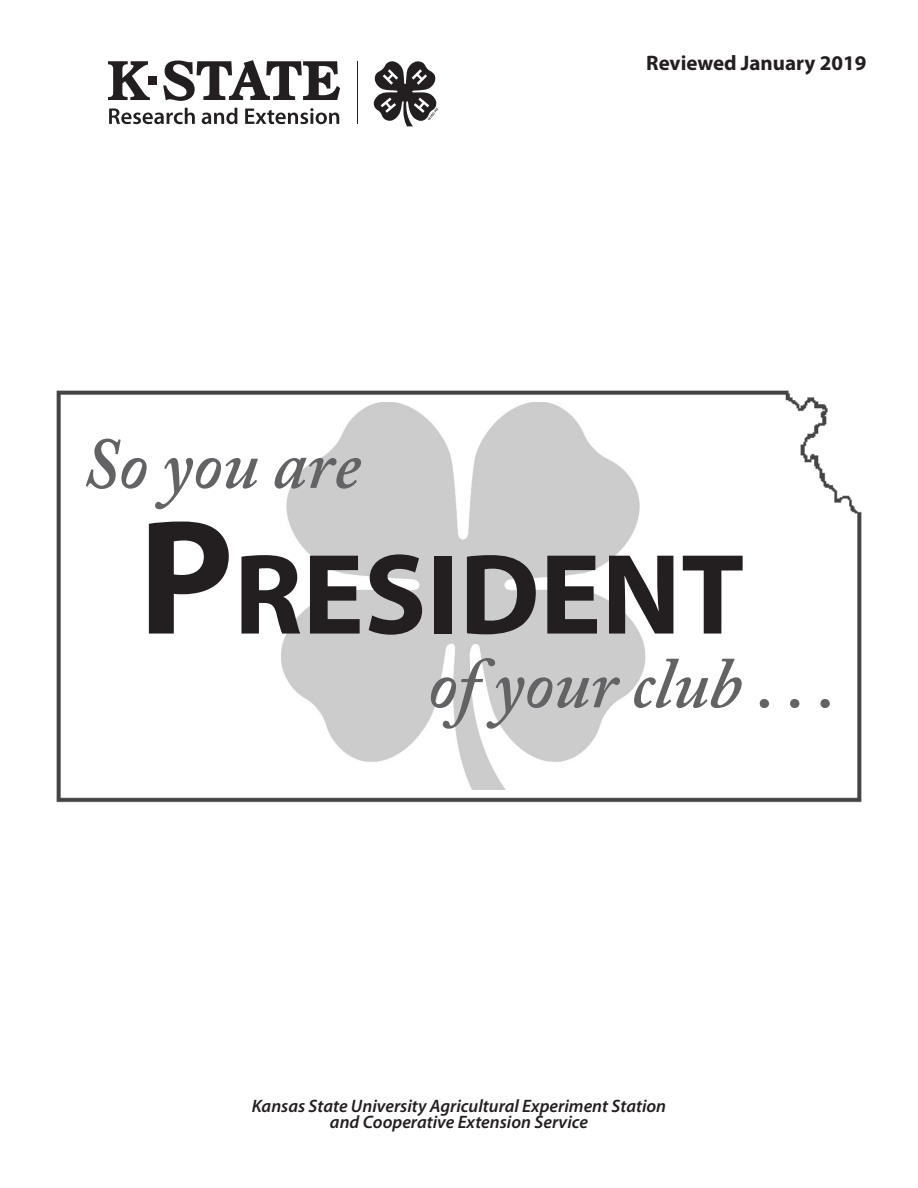
<style>
.page{position:relative;width:918px;height:1188px;background:#fff}
.page>*{position:absolute;margin:0;border:0;box-sizing:border-box;transform-origin:0 0}
.t1{font:700 115.5px "Myriad Pro";color:#231f20}
.t2{font:italic 600 72px "Adobe Caslon Pro";color:#636366}
.t3{font:700 21px "Myriad Pro";color:#231f20}
.t4{font:italic 600 18px/16.5px "Myriad Pro";color:#231f20;text-align:center}
.s1{font-size:165px}
</style>
<div class="page">
<img style="left:56px;top:390px;width:806px;height:413px">
<img style="left:281px;top:402px;width:372px;height:387px">
<div style="left:148px;top:77px;width:9px;height:8px;background:#231f20"></div>
<svg style="left:108px;top:61px;width:42px;height:39px"></svg>
<svg style="left:163px;top:60px;width:177px;height:41px"></svg>
<svg style="left:109px;top:108px;width:86px;height:16px"></svg>
<svg style="left:202px;top:108px;width:35px;height:16px"></svg>
<svg style="left:245px;top:108px;width:94px;height:16px"></svg>
<hr style="left:357px;top:61px;width:1px;height:63px;background:#231f20">
<svg style="left:373px;top:61px;width:65px;height:65px"></svg>
<p class="t2" style="left:82px;top:421px;width:280px">So you are</p>
<p class="t3" style="left:646px;top:49px;width:222px">Reviewed January 2019</p>
<p class="t1" style="left:138px;top:519px;width:608px"><span class="s1">P</span>RESIDENT</p>
<p class="t2" style="left:428px;top:640px;width:409px">of your club . . .</p>
<p class="t4" style="left:252px;top:1097px;width:416px">Kansas State University Agricultural Experiment Station and Cooperative Extension Service</p>
</div>
